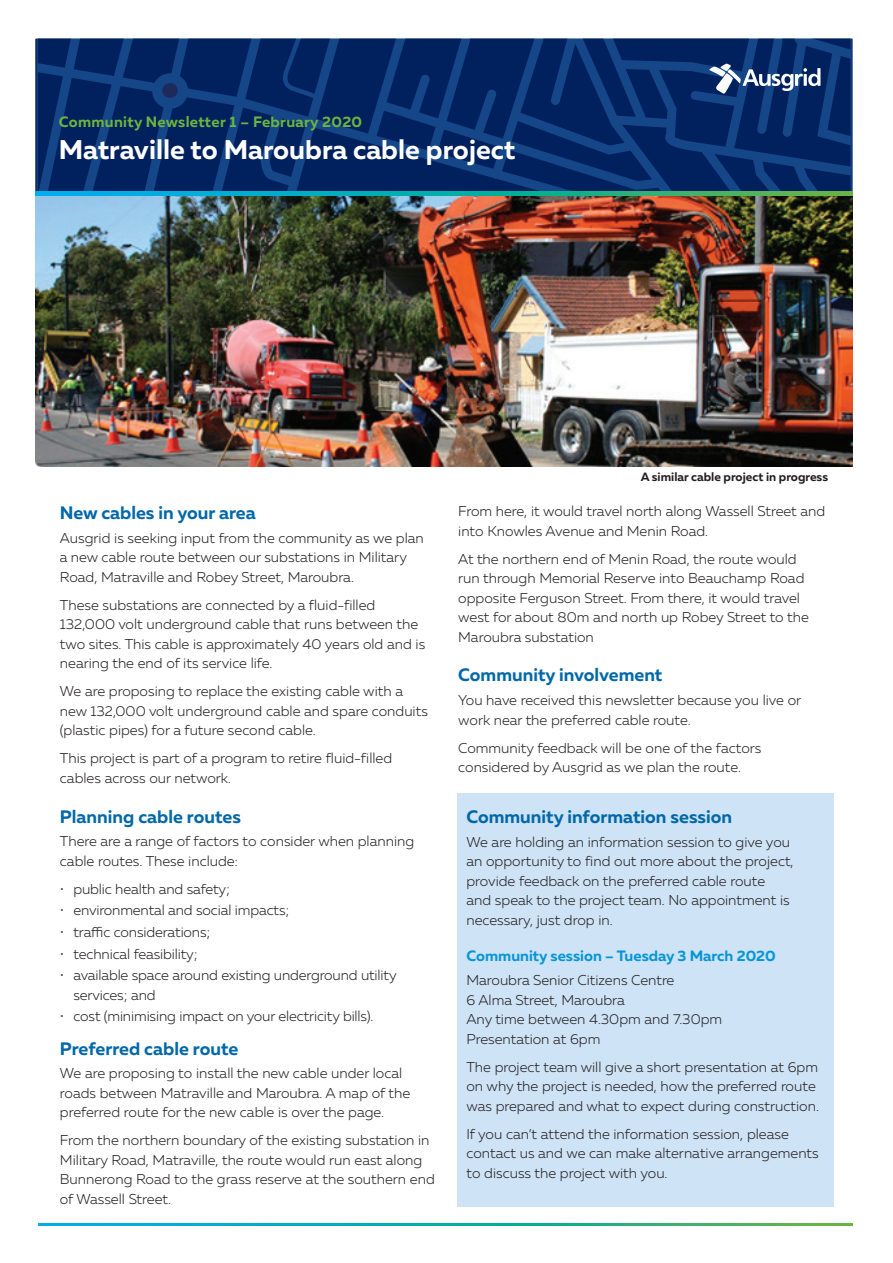
<style>
.page{position:relative;width:893px;height:1263px;background:#fff}
.page>*{position:absolute;margin:0;border:0;box-sizing:border-box;transform-origin:0 0}
.t1{font:700 27px "Muller";color:#fff}
.t2{font:700 18px "Muller";color:#0068a9}
.t3{font:700 15px "Muller";color:#0696d7}
.t4{font:700 15px "Muller";letter-spacing:.02em;color:#6cb43f}
.t5{font:300 14.25px/19.5px "Muller";color:#231f20}
.t6{font:700 12px "Muller";color:#231f20}
</style>
<div class="page">
<svg style="left:38px;top:1224px;width:815px;height:2px;background:#18afa1"></svg>
<img style="left:35px;top:196px;width:818px;height:271px">
<svg style="left:38px;top:39px;width:812px;height:152px;background:#072c69"></svg>
<svg style="left:35px;top:191px;width:817px;height:5px;background:#17afa1"></svg>
<div style="left:457px;top:793px;width:376px;height:413px;background:#cee3f5"></div>
<p class="t4" style="left:59px;top:112px;width:305px">Community Newsletter 1 – February 2020</p>
<h1 class="t1" style="left:59px;top:133px;width:458px">Matraville to Maroubra cable project</h1>
<p class="t6" style="left:641px;top:469px;width:189px">A similar cable project in progress</p>
<p class="t2" style="left:60px;top:502px;width:197px">New cables in your area</p>
<p class="t5" style="left:60px;top:528px;width:365px">Ausgrid is seeking input from the community as we plan a new cable route between our substations in Military<br>Road, Matraville and Robey Street, Maroubra.</p>
<p class="t5" style="left:60px;top:595px;width:367px">These substations are connected by a fluid-filled 132,000 volt underground cable that runs between the two sites. This cable is approximately 40 years old and is nearing the end of its service life.</p>
<p class="t5" style="left:60px;top:682px;width:369px">We are proposing to replace the existing cable with a new 132,000 volt underground cable and spare conduits (plastic pipes) for a future second cable.</p>
<p class="t5" style="left:60px;top:749px;width:334px">This project is part of a program to retire fluid-filled cables across our network.</p>
<p class="t2" style="left:60px;top:805px;width:183px">Planning cable routes</p>
<p class="t5" style="left:60px;top:831px;width:356px">There are a range of factors to consider when planning cable routes. These include:</p>
<p class="t5" style="left:60px;top:879px;width:172px">• public health and safety;</p>
<p class="t5" style="left:60px;top:901px;width:231px">• environmental and social impacts;</p>
<p class="t5" style="left:60px;top:922px;width:152px">• traffic considerations;</p>
<p class="t5" style="left:60px;top:944px;width:139px">• technical feasibility;</p>
<p class="t5" style="left:73px;top:965px;width:325px;text-indent:-13px">• available space around existing underground utility services; and</p>
<p class="t5" style="left:60px;top:1007px;width:315px">• cost (minimising impact on your electricity bills).</p>
<p class="t2" style="left:60px;top:1037px;width:180px">Preferred cable route</p>
<p class="t5" style="left:60px;top:1063px;width:352px">We are proposing to install the new cable under local roads between Matraville and Maroubra. A map of the preferred route for the new cable is over the page.</p>
<p class="t5" style="left:60px;top:1130px;width:376px">From the northern boundary of the existing substation in Military Road, Matraville, the route would run east along Bunnerong Road to the grass reserve at the southern end of Wassell Street.</p>
<p class="t5" style="left:458px;top:501px;width:369px">From here, it would travel north along Wassell Street and into Knowles Avenue and Menin Road.</p>
<p class="t5" style="left:458px;top:549px;width:352px">At the northern end of Menin Road, the route would run through Memorial Reserve into Beauchamp Road opposite Ferguson Street. From there, it would travel west for about 80m and north up Robey Street to the Maroubra substation</p>
<p class="t2" style="left:458px;top:664px;width:206px">Community involvement</p>
<p class="t5" style="left:458px;top:690px;width:344px">You have received this newsletter because you live or work near the preferred cable route.</p>
<p class="t5" style="left:458px;top:738px;width:305px">Community feedback will be one of the factors considered by Ausgrid as we plan the route.</p>
<p class="t2" style="left:466px;top:805px;width:267px">Community information session</p>
<p class="t5" style="left:466px;top:832px;width:329px">We are holding an information session to give you an opportunity to find out more about the project, provide feedback on the preferred cable route<br>and speak to the project team. No appointment is necessary, just drop in.</p>
<p class="t3" style="left:466px;top:947px;width:311px">Community session – Tuesday 3 March 2020</p>
<p class="t5" style="left:466px;top:970px;width:257px">Maroubra Senior Citizens Centre<br>6 Alma Street, Maroubra<br>Any time between 4.30pm and 7.30pm<br>Presentation at 6pm</p>
<p class="t5" style="left:466px;top:1057px;width:354px">The project team will give a short presentation at 6pm on why the project is needed, how the preferred route was prepared and what to expect during construction.</p>
<p class="t5" style="left:466px;top:1124px;width:354px">If you can’t attend the information session, please contact us and we can make alternative arrangements to discuss the project with you.</p>
</div>
